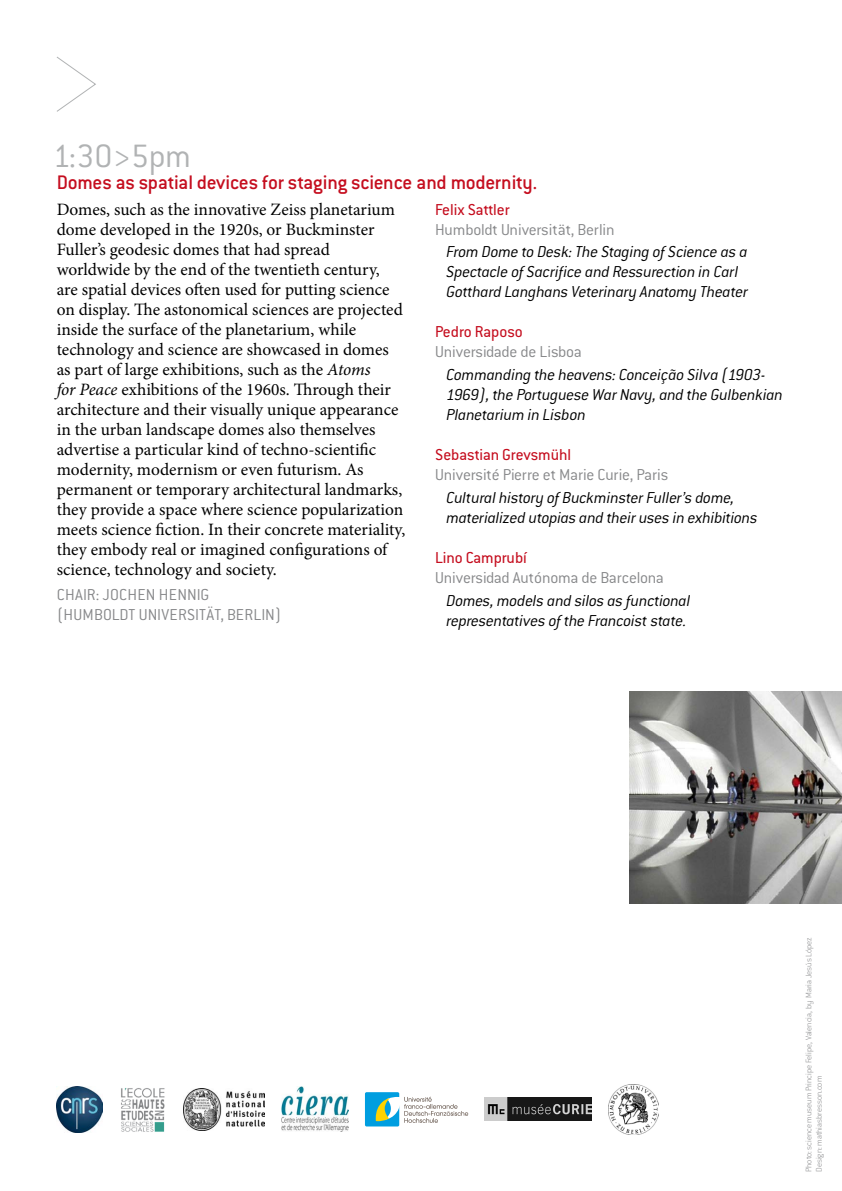
<style>
.page{position:relative;width:842px;height:1191px;background:#fff}
.page>*{position:absolute;margin:0;border:0;box-sizing:border-box;transform-origin:0 0}
.t1{font:35.5px "Conduit ITC Light";color:#b1b3b4}
.t2{font:21.5px "Conduit ITC Medium";letter-spacing:-.01em;color:#c50e1f}
.t3{font:17.4px/20px "Minion Pro";color:#000}
.t4{font:italic 17.4px/20px "Conduit ITC Light";letter-spacing:-.015em;color:#000}
.t5{font:17.4px "Conduit ITC Light";letter-spacing:-.01em;color:#87888a}
.t6{font:17.4px "Conduit ITC";color:#c50e1f}
.t7{font:17.4px "Conduit ITC Light";letter-spacing:.015em;color:#87888a}
.t8{font:300 9px/10.3px "Conduit ITC Extra";color:#87888a}
.s1{font-style:italic}
</style>
<div class="page">
<img style="left:629px;top:691px;width:213px;height:213px">
<svg style="left:56px;top:56px;width:40px;height:56px"></svg>
<img style="left:57px;top:1086px;width:45px;height:46px">
<img style="left:121px;top:1088px;width:44px;height:44px">
<img style="left:281px;top:1087px;width:67px;height:44px">
<img style="left:608px;top:1084px;width:50px;height:50px">
<img style="left:184px;top:1088px;width:81px;height:42px">
<img style="left:485px;top:1097px;width:106px;height:23px">
<div style="left:365px;top:1092px;width:34px;height:34px;background:#009ee0;border-radius:2px"></div>
<svg style="left:376px;top:1096px;width:92px;height:26px"></svg>
<h1 class="t1" style="left:53px;top:134px;width:140px">1:30&gt;5pm</h1>
<p class="t2" style="left:57px;top:169px;width:482px">Domes as spatial devices for staging science and modernity.</p>
<p class="t3" style="left:57px;top:199px;width:350px">Domes, such as the innovative Zeiss planetarium dome developed in the 1920s, or Buckminster Fuller’s geodesic domes that had spread worldwide by the end of the twentieth century,<br>are spatial devices often used for putting science on display. The astonomical sciences are projected inside the surface of the planetarium, while technology and science are showcased in domes as part of large exhibitions, such as the <span class="s1">Atoms<br>for Peace</span> exhibitions of the 1960s. Through their architecture and their visually unique appearance in the urban landscape domes also themselves advertise a particular kind of techno-scientific modernity, modernism or even futurism. As permanent or temporary architectural landmarks, they provide a space where science popularization meets science fiction. In their concrete materiality, they embody real or imagined configurations of science, technology and society.</p>
<p class="t5" style="left:57px;top:584px;width:17px">Chair</p>
<p class="t7" style="left:96px;top:584px;width:115px">: Joch en Hennig</p>
<p class="t5" style="left:57px;top:604px;width:27px">(Humbo</p>
<p class="t7" style="left:112px;top:604px;width:171px">ldt Universität, Berlin)</p>
<p class="t6" style="left:435px;top:199px;width:76px">Felix Sattler</p>
<p class="t5" style="left:435px;top:219px;width:181px">Humboldt Universität, Berlin</p>
<p class="t4" style="left:446px;top:241px;width:303px">From Dome to Desk: The Staging of Science as a<br>Spectacle of Sacrifice and Ressurection in Carl<br>Gotthard Langhans Veterinary Anatomy Theater</p>
<p class="t6" style="left:435px;top:321px;width:89px">Pedro Raposo</p>
<p class="t5" style="left:435px;top:341px;width:148px">Universidade de Lisboa</p>
<p class="t4" style="left:446px;top:364px;width:338px">Commanding the heavens: Conceição Silva (1903-<br>1969), the Portuguese War Navy, and the Gulbenkian<br>Planetarium in Lisbon</p>
<p class="t6" style="left:435px;top:444px;width:137px">Sebastian Grevsmühl</p>
<p class="t5" style="left:435px;top:464px;width:235px">Université Pierre et Marie Curie, Paris</p>
<p class="t4" style="left:446px;top:487px;width:313px">Cultural history of Buckminster Fuller’s dome, materialized utopias and their uses in exhibitions</p>
<p class="t6" style="left:435px;top:547px;width:93px">Lino Camprubí</p>
<p class="t5" style="left:435px;top:567px;width:230px">Universidad Autónoma de Barcelona</p>
<p class="t4" style="left:446px;top:590px;width:245px">Domes, models and silos as functional representatives of the Francoist state.</p>
<p class="t8" style="left:803px;top:1172px;width:237px;rotate:-90deg">Photo: science museum Principe Felipe, Valencia, by Maria Jesús López<br>Design: mathiasbresson.com</p>
</div>
